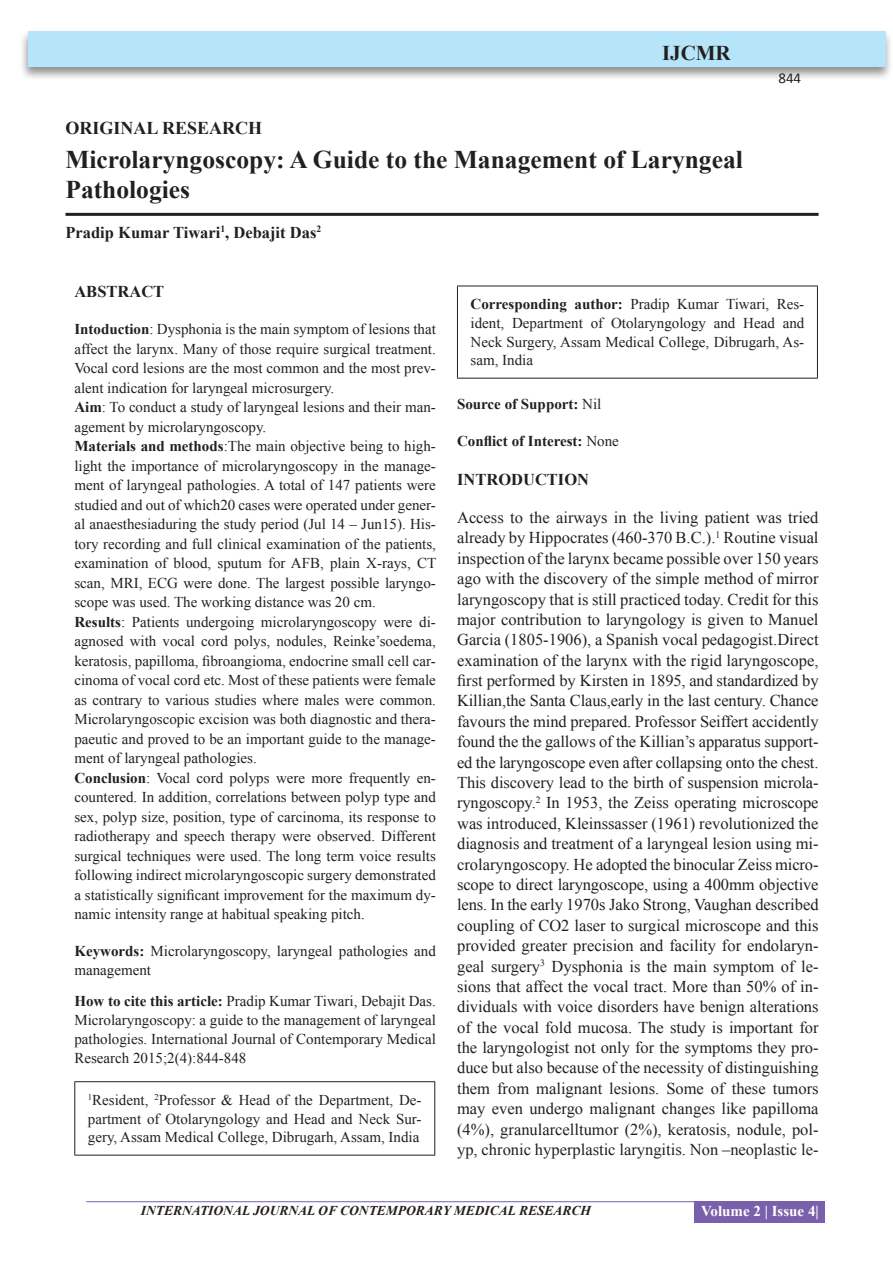
<style>
.page{position:relative;width:893px;height:1263px;background:#fff}
.page>*{position:absolute;margin:0;border:0;box-sizing:border-box;transform-origin:0 0}
.A_Title_New{font:700 25.5px/30px "Times New Roman";color:#231f20}
.t1{font:700 21px "Times New Roman";color:#231f20}
.AT_new{font:700 18px "Times New Roman";color:#231f20}
.TX_New{font:16.5px/20.4px "Times New Roman";color:#231f20;text-align:justify}
.AU-New{font:700 16.5px "Times New Roman";color:#231f20}
.H1_New{font:700 16.5px "Times New Roman";color:#231f20}
.ABS_new{font:700 16.5px "Times New Roman";color:#231f20}
.ABS_TEXT_New{font:15px/19.5px "Times New Roman";color:#231f20;text-align:justify}
.HTC_new{font:15px/18.8px "Times New Roman";color:#231f20;text-align:justify}
.Corresponding{font:15px/18.8px "Times New Roman";color:#231f20;text-align:justify}
.Affi_New{font:15px/18.8px "Times New Roman";color:#231f20;text-align:justify}
.Keyword_New{font:15px/18.8px "Times New Roman";color:#231f20}
.COI_New{font:700 15px "Times New Roman";color:#231f20}
.SOS_New{font:700 15px "Times New Roman";color:#231f20}
.t2{font:700 15px "Times New Roman";color:#fff}
.t3{font:15px "Calibri";color:#231f20}
.t4{font:italic 700 13.5px "Times New Roman";color:#231f20}
.s1{font-weight:700}
.s2{font-weight:400}
</style>
<div class="page">
<div style="left:19px;top:29px;width:874px;height:52px;background:#231f20;opacity:.5"></div>
<div style="left:28px;top:31px;width:857px;height:35px;background:#b6e4f9"></div>
<hr style="left:86px;top:1201px;width:610px;height:1px;background:#7960aa">
<div style="left:695px;top:1201px;width:130px;height:22px;background:#7960aa"></div>
<hr style="left:65px;top:213px;width:754px;height:3px;background:#231f20">
<hr style="left:74px;top:1081px;width:361px;height:1px;background:#231f20">
<hr style="left:74px;top:1082px;width:1px;height:73px;background:#231f20">
<hr style="left:434px;top:1082px;width:1px;height:73px;background:#231f20">
<hr style="left:74px;top:1155px;width:361px;height:1px;background:#231f20">
<hr style="left:457px;top:286px;width:361px;height:1px;background:#231f20">
<hr style="left:457px;top:286px;width:1px;height:92px;background:#231f20">
<hr style="left:817px;top:286px;width:1px;height:92px;background:#231f20">
<hr style="left:457px;top:378px;width:361px;height:1px;background:#231f20">
<p class="t1" style="left:662px;top:39px;width:70px">IJCMR</p>
<p class="AT_new" style="left:65px;top:115px;width:198px">ORIGINAL RESEARCH</p>
<p class="A_Title_New" style="left:65px;top:144px;width:679px">Microlaryngoscopy: A Guide to the Management of Laryngeal<br>Pathologies</p>
<p class="AU-New" style="left:65px;top:221px;width:257px">Pradip Kumar Tiwari<sup>1</sup>, Debajit Das<sup>2</sup></p>
<p class="t3" style="left:778px;top:69px;width:24px">844</p>
<p class="ABS_new" style="left:74px;top:280px;width:91px">ABSTRACT</p>
<p class="ABS_TEXT_New" style="left:74px;top:319px;width:363px"><span class="s1">Intoduction</span>: Dysphonia is the main symptom of lesions that affect the larynx. Many of those require surgical treatment.<br>Vocal cord lesions are the most common and the most prev&shy;alent indication for laryngeal microsurgery.</p>
<p class="ABS_TEXT_New" style="left:74px;top:397px;width:363px"><span class="s1">Aim</span>: To conduct a study of laryngeal lesions and their man&shy;agement by microlaryngoscopy.</p>
<p class="ABS_TEXT_New" style="left:74px;top:436px;width:363px"><span class="s1">Materials and methods</span>:The main objective being to high&shy;light the importance of microlaryngoscopy in the manage&shy;ment of laryngeal pathologies. A total of 147 patients were studied and out of which20 cases were operated under gener&shy;al anaesthesiaduring the study period (Jul 14 – Jun15). His&shy;tory recording and full clinical examination of the patients, examination of blood, sputum for AFB, plain X-rays, CT scan, MRI, ECG were done. The largest possible laryngo&shy;scope was used. The working distance was 20 cm.</p>
<p class="ABS_TEXT_New" style="left:74px;top:612px;width:363px"><span class="s1">Results</span>: Patients undergoing microlaryngoscopy were di&shy;agnosed with vocal cord polys, nodules, Reinke’soedema, keratosis, papilloma, fibroangioma, endocrine small cell car&shy;cinoma of vocal cord etc. Most of these patients were female as contrary to various studies where males were common.<br>Microlaryngoscopic excision was both diagnostic and thera&shy;paeutic and proved to be an important guide to the manage&shy;ment of laryngeal pathologies.</p>
<p class="ABS_TEXT_New" style="left:74px;top:768px;width:363px"><span class="s1">Conclusion</span>: Vocal cord polyps were more frequently en&shy;countered. In addition, correlations between polyp type and sex, polyp size, position, type of carcinoma, its response to radiotherapy and speech therapy were observed. Different surgical techniques were used. The long term voice results following indirect microlaryngoscopic surgery demonstrated a statistically significant improvement for the maximum dy&shy;namic intensity range at habitual speaking pitch.</p>
<p class="Keyword_New" style="left:74px;top:941px;width:363px"><span class="s1">Keywords:</span> Microlaryngoscopy, laryngeal pathologies and management</p>
<p class="HTC_new" style="left:74px;top:992px;width:363px"><span class="s1">How to cite this article:</span> Pradip Kumar Tiwari, Debajit Das.<br>Microlaryngoscopy: a guide to the management of laryngeal pathologies. International Journal of Contemporary Medical Research 2015;2(4):844-848</p>
<p class="Affi_New" style="left:88px;top:1090px;width:335px"><sup>1</sup>Resident, <sup>2</sup>Professor &amp; Head of the Department, De&shy;partment of Otolaryngology and Head and Neck Sur&shy;gery, Assam Medical College, Dibrugarh, Assam, India</p>
<p class="Corresponding" style="left:471px;top:294px;width:335px"><span class="s1">Corresponding author:</span> Pradip Kumar Tiwari, Res&shy;ident, Department of Otolaryngology and Head and Neck Surgery, Assam Medical College, Dibrugarh, As&shy;sam, India</p>
<p class="SOS_New" style="left:457px;top:394px;width:146px">Source of Support: <span class="s2">Nil</span></p>
<p class="COI_New" style="left:457px;top:431px;width:163px">Conflict of Interest: <span class="s2">None</span></p>
<p class="H1_New" style="left:457px;top:468px;width:133px">INTRODUCTION</p>
<p class="TX_New" style="left:457px;top:507px;width:363px">Access to the airways in the living patient was tried already by Hippocrates (460-370 B.C.).<sup>1</sup> Routine visual inspection of the larynx became possible over 150 years ago with the discovery of the simple method of mirror laryngoscopy that is still practiced today. Credit for this major contribution to laryngology is given to Manuel Garcia (1805-1906), a Spanish vocal pedagogist.Direct examination of the larynx with the rigid laryngoscope, first performed by Kirsten in 1895, and standardized by Killian,the Santa Claus,early in the last century. Chance favours the mind prepared. Professor Seiffert accidently found the the gallows of the Killian’s apparatus support&shy;ed the laryngoscope even after collapsing onto the chest.<br>This discovery lead to the birth of suspension microla&shy;ryngoscopy.<sup>2</sup> In 1953, the Zeiss operating microscope was introduced, Kleinssasser (1961) revolutionized the diagnosis and treatment of a laryngeal lesion using mi&shy;crolaryngoscopy. He adopted the binocular Zeiss micro&shy;scope to direct laryngoscope, using a 400mm objective lens. In the early 1970s Jako Strong, Vaughan described coupling of CO2 laser to surgical microscope and this provided greater precision and facility for endolaryn&shy;geal surgery<sup>3</sup> Dysphonia is the main symptom of le&shy;sions that affect the vocal tract. More than 50% of in&shy;dividuals with voice disorders have benign alterations of the vocal fold mucosa. The study is important for the laryngologist not only for the symptoms they pro&shy;duce but also because of the necessity of distinguishing them from malignant lesions. Some of these tumors may even undergo malignant changes like papilloma (4%), granularcelltumor (2%), keratosis, nodule, pol&shy;yp, chronic hyperplastic laryngitis. Non –neoplastic le-</p>
<p class="t4" style="left:141px;top:1201px;width:452px">INTERNATIONAL JOURNAL OF CONTEMPORARY MEDICAL RESEARCH</p>
<p class="t2" style="left:701px;top:1201px;width:119px">Volume 2 | Issue 4|</p>
</div>
